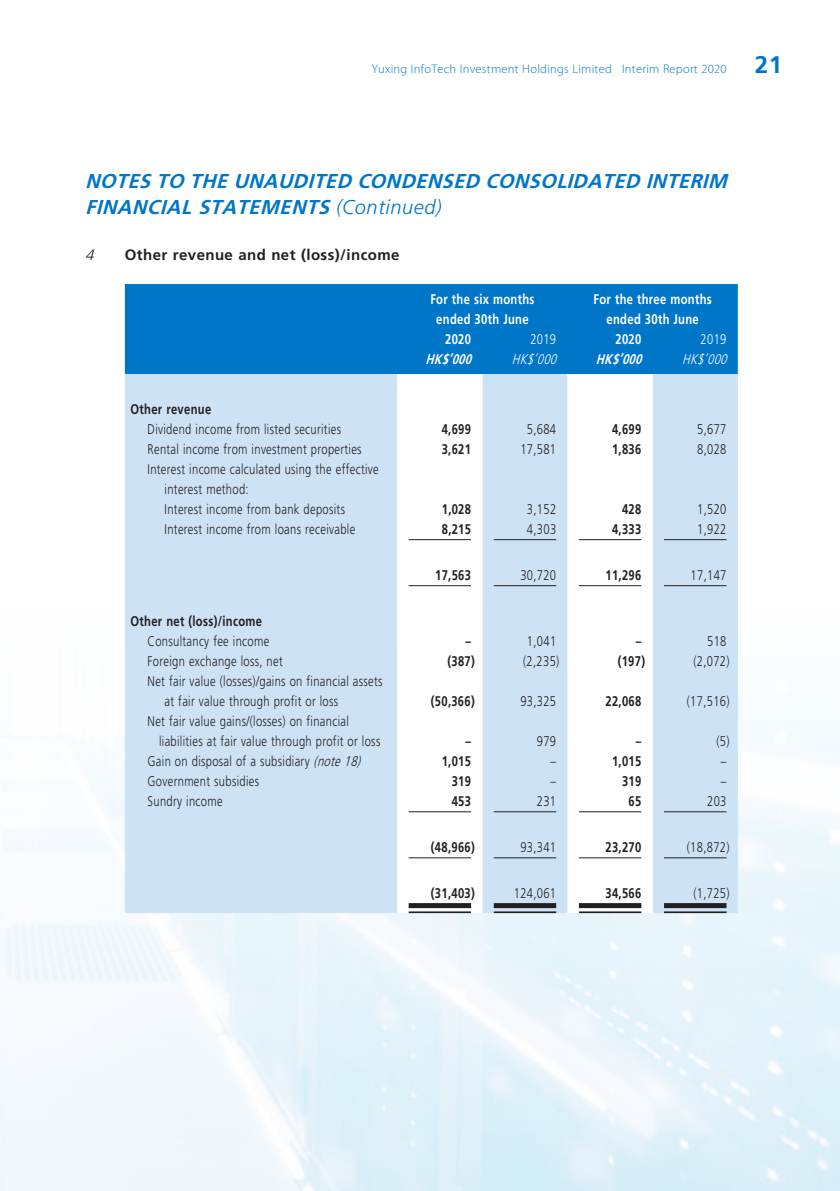
<style>
.page{position:relative;width:840px;height:1191px;background:#fff}
.page>*{position:absolute;margin:0;border:0;box-sizing:border-box;transform-origin:0 0}
.t1{font:italic 700 20px/26px "Frutiger LT Std";color:#0076c8}
.t2{font:700 15px "Frutiger LT Std";letter-spacing:.03em;color:#231f20}
.t3{font:italic 300 15px "Frutiger LT Std";color:#231f20}
.t4{font:300 14px/20px "Frutiger LT Std";letter-spacing:.03em;color:#231f20;scale:.8 1}
.t5{font:700 14px "Frutiger LT Std";letter-spacing:.03em;color:#231f20;scale:.8 1}
.t6{font:700 14px/20px "Frutiger LT Std";letter-spacing:.03em;color:#fff;text-align:center;scale:.8 1}
.t7{font:italic 700 14px "Frutiger LT Std";color:#fff;scale:.8 1}
.t8{font:italic 300 14px "Frutiger LT Std";color:#fff;scale:.8 1}
.t9{font:300 14px "Frutiger LT Std";letter-spacing:.03em;color:#fff;scale:.8 1}
.t10{font:300 12.4px "Myriad Pro";letter-spacing:.02em;color:#0076c8}
.s1{font-family:"Frutiger LT Std";font-weight:700;font-size:24px}
.s2{font-weight:300}
.s3{font-style:italic}
</style>
<div class="page">
<div style="left:125px;top:284px;width:612px;height:90px;background:#0076c8"></div>
<div style="left:125px;top:374px;width:612px;height:539px;background:#cde2f5"></div>
<svg style="left:397px;top:374px;width:255px;height:539px"></svg>
<hr style="left:408px;top:539px;width:63px;height:1px;background:#231f20">
<hr style="left:493px;top:539px;width:63px;height:1px;background:#231f20">
<hr style="left:578px;top:539px;width:63px;height:1px;background:#231f20">
<hr style="left:663px;top:539px;width:63px;height:1px;background:#231f20">
<hr style="left:408px;top:585px;width:63px;height:1px;background:#231f20">
<hr style="left:493px;top:585px;width:63px;height:1px;background:#231f20">
<hr style="left:578px;top:585px;width:63px;height:1px;background:#231f20">
<hr style="left:663px;top:585px;width:63px;height:1px;background:#231f20">
<hr style="left:408px;top:811px;width:63px;height:1px;background:#231f20">
<hr style="left:493px;top:811px;width:63px;height:1px;background:#231f20">
<hr style="left:578px;top:811px;width:63px;height:1px;background:#231f20">
<hr style="left:663px;top:811px;width:63px;height:1px;background:#231f20">
<hr style="left:408px;top:857px;width:63px;height:1px;background:#231f20">
<hr style="left:493px;top:857px;width:63px;height:1px;background:#231f20">
<hr style="left:578px;top:857px;width:63px;height:1px;background:#231f20">
<hr style="left:663px;top:857px;width:63px;height:1px;background:#231f20">
<div style="left:408px;top:903px;width:63px;height:5px;background:#231f20"></div>
<hr style="left:408px;top:911px;width:63px;height:2px;background:#231f20">
<div style="left:493px;top:903px;width:63px;height:5px;background:#231f20"></div>
<hr style="left:493px;top:911px;width:63px;height:2px;background:#231f20">
<div style="left:578px;top:903px;width:63px;height:5px;background:#231f20"></div>
<hr style="left:578px;top:911px;width:63px;height:2px;background:#231f20">
<div style="left:663px;top:903px;width:63px;height:5px;background:#231f20"></div>
<hr style="left:663px;top:911px;width:63px;height:2px;background:#231f20">
<p class="t10" style="left:371px;top:62px;width:412px">Yuxing InfoTech Investment Holdings Limited Interim Report 2020 <span class="s1">21</span></p>
<h1 class="t1" style="left:85px;top:168px;width:649px">NOTES TO THE UNAUDITED CONDENSED CONSOLIDATED INTERIM<br>FINANCIALSTATEMENTS <span class="s2">(C o n t i n u e d)</span></h1>
<p class="t3" style="left:85px;top:246px;width:15px">4</p>
<p class="t2" style="left:125px;top:246px;width:276px">Other revenue and net (loss)/income</p>
<p class="t6" style="left:430px;top:289px;width:131px">For the six months ended 30th June</p>
<p class="t6" style="left:593px;top:289px;width:149px">For the three months ended 30th June</p>
<p class="t6" style="left:445px;top:329px;width:34px">2020</p>
<p class="t9" style="left:530px;top:331px;width:34px">2019</p>
<p class="t6" style="left:615px;top:329px;width:34px">2020</p>
<p class="t9" style="left:700px;top:331px;width:34px">2019</p>
<p class="t7" style="left:425px;top:351px;width:64px">HK$’000</p>
<p class="t8" style="left:511px;top:351px;width:62px">HK$’000</p>
<p class="t7" style="left:595px;top:351px;width:64px">HK$’000</p>
<p class="t8" style="left:681px;top:351px;width:62px">HK$’000</p>
<p class="t5" style="left:130px;top:401px;width:102px">Other revenue</p>
<p class="t4" style="left:147px;top:419px;width:243px">Dividend income from listed securities</p>
<p class="t5" style="left:441px;top:421px;width:38px">4,699</p>
<p class="t4" style="left:526px;top:419px;width:38px">5,684</p>
<p class="t5" style="left:611px;top:421px;width:38px">4,699</p>
<p class="t4" style="left:696px;top:419px;width:38px">5,677</p>
<p class="t4" style="left:147px;top:439px;width:269px">Rental income from investment properties</p>
<p class="t5" style="left:441px;top:441px;width:38px">3,621</p>
<p class="t4" style="left:520px;top:439px;width:46px">17,581</p>
<p class="t5" style="left:611px;top:441px;width:38px">1,836</p>
<p class="t4" style="left:696px;top:439px;width:38px">8,028</p>
<p class="t4" style="left:164px;top:459px;width:269px;text-indent:-17px">Interest income calculated using the effective interest method:<br>Interest income from bank deposits</p>
<p class="t5" style="left:441px;top:501px;width:38px">1,028</p>
<p class="t4" style="left:526px;top:499px;width:38px">3,152</p>
<p class="t5" style="left:621px;top:501px;width:26px">428</p>
<p class="t4" style="left:696px;top:499px;width:38px">1,520</p>
<p class="t4" style="left:164px;top:519px;width:240px">Interest income from loans receivable</p>
<p class="t5" style="left:441px;top:521px;width:38px">8,215</p>
<p class="t4" style="left:526px;top:519px;width:38px">4,303</p>
<p class="t5" style="left:611px;top:521px;width:38px">4,333</p>
<p class="t4" style="left:696px;top:519px;width:38px">1,922</p>
<p class="t5" style="left:435px;top:567px;width:46px">17,563</p>
<p class="t4" style="left:520px;top:565px;width:46px">30,720</p>
<p class="t5" style="left:605px;top:567px;width:46px">11,296</p>
<p class="t4" style="left:690px;top:565px;width:46px">17,147</p>
<p class="t5" style="left:130px;top:613px;width:166px">Other net (loss)/income</p>
<p class="t4" style="left:147px;top:631px;width:154px">Consultancy fee income</p>
<p class="t5" style="left:465px;top:633px;width:8px">–</p>
<p class="t4" style="left:526px;top:631px;width:38px">1,041</p>
<p class="t5" style="left:635px;top:633px;width:8px">–</p>
<p class="t4" style="left:706px;top:631px;width:26px">518</p>
<p class="t4" style="left:147px;top:651px;width:170px">Foreign exchange loss, net</p>
<p class="t5" style="left:447px;top:653px;width:36px">(387)</p>
<p class="t4" style="left:523px;top:651px;width:47px">(2,235)</p>
<p class="t5" style="left:617px;top:653px;width:36px">(197)</p>
<p class="t4" style="left:693px;top:651px;width:47px">(2,072)</p>
<p class="t4" style="left:164px;top:671px;width:274px;text-indent:-17px">Net fair value (losses)/gains on financial assets at fair value through profit or loss</p>
<p class="t5" style="left:430px;top:693px;width:56px">(50,366)</p>
<p class="t4" style="left:520px;top:691px;width:46px">93,325</p>
<p class="t5" style="left:605px;top:693px;width:46px">22,068</p>
<p class="t4" style="left:686px;top:691px;width:55px">(17,516)</p>
<p class="t4" style="left:159px;top:711px;width:278px;text-indent:-12px">Net fair value gains/(losses) on financial liabilities at fair value through profit or loss</p>
<p class="t5" style="left:465px;top:733px;width:8px">–</p>
<p class="t4" style="left:536px;top:731px;width:26px">979</p>
<p class="t5" style="left:635px;top:733px;width:8px">–</p>
<p class="t4" style="left:716px;top:731px;width:18px">(5)</p>
<p class="t4" style="left:147px;top:751px;width:272px">Gain on disposal of a subsidiary <span class="s3">(note18)</span></p>
<p class="t5" style="left:441px;top:753px;width:38px">1,015</p>
<p class="t4" style="left:550px;top:751px;width:8px">–</p>
<p class="t5" style="left:611px;top:753px;width:38px">1,015</p>
<p class="t4" style="left:720px;top:751px;width:8px">–</p>
<p class="t4" style="left:147px;top:771px;width:141px">Government subsidies</p>
<p class="t5" style="left:451px;top:773px;width:26px">319</p>
<p class="t4" style="left:550px;top:771px;width:8px">–</p>
<p class="t5" style="left:621px;top:773px;width:26px">319</p>
<p class="t4" style="left:720px;top:771px;width:8px">–</p>
<p class="t4" style="left:147px;top:791px;width:95px">Sundry income</p>
<p class="t5" style="left:451px;top:793px;width:26px">453</p>
<p class="t4" style="left:536px;top:791px;width:26px">231</p>
<p class="t5" style="left:628px;top:793px;width:17px">65</p>
<p class="t4" style="left:706px;top:791px;width:26px">203</p>
<p class="t5" style="left:430px;top:839px;width:56px">(48,966)</p>
<p class="t4" style="left:520px;top:837px;width:46px">93,341</p>
<p class="t5" style="left:605px;top:839px;width:46px">23,270</p>
<p class="t4" style="left:686px;top:837px;width:55px">(18,872)</p>
<p class="t5" style="left:430px;top:885px;width:56px">(31,403)</p>
<p class="t4" style="left:513px;top:883px;width:54px">124,061</p>
<p class="t5" style="left:605px;top:885px;width:46px">34,566</p>
<p class="t4" style="left:693px;top:883px;width:47px">(1,725)</p>
</div>
